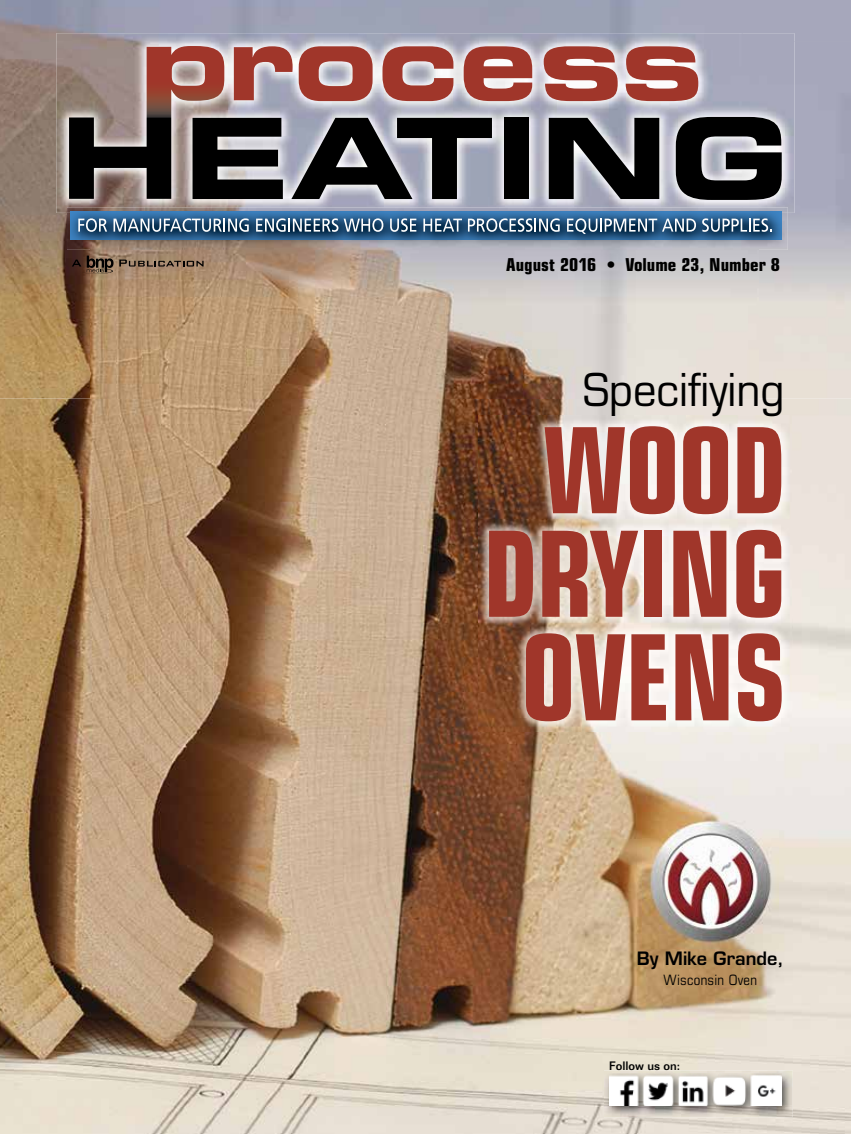
<style>
.page{position:relative;width:851px;height:1134px;background:#fff}
.page>*{position:absolute;margin:0;border:0;box-sizing:border-box;transform-origin:0 0}
.t1{font:700 condensed 118.95px/103.5px "Eurostile";letter-spacing:-.01em;color:#a0362a;text-align:center;scale:.88 1}
.t2{font:44.1px "Eurostile";color:#000;scale:.94 1}
.t3{font:600 18px "Eurostile";color:#000}
.t4{font:700 condensed 17.85px "Eurostile";color:#000}
.t5{font:condensed 14.25px "Eurostile";letter-spacing:.02em;color:#000}
.t6{font:500 12px "Folio";color:#000}
</style>
<div class="page">
<img style="left:0;top:399px;width:850px;height:735px">
<img style="left:0;top:0;width:91px;height:399px">
<img style="left:758px;top:41px;width:92px;height:358px">
<img style="left:91px;top:250px;width:667px;height:149px">
<img style="left:67px;top:213px;width:720px;height:37px">
<img style="left:71px;top:213px;width:710px;height:26px">
<svg style="left:78px;top:218px;width:29px;height:14px"></svg>
<svg style="left:113px;top:218px;width:136px;height:14px"></svg>
<svg style="left:256px;top:218px;width:127px;height:14px"></svg>
<svg style="left:390px;top:218px;width:26px;height:14px"></svg>
<svg style="left:423px;top:219px;width:39px;height:13px"></svg>
<svg style="left:468px;top:218px;width:91px;height:14px"></svg>
<svg style="left:567px;top:218px;width:129px;height:16px;background:#587791"></svg>
<svg style="left:702px;top:218px;width:70px;height:14px"></svg>
<img style="left:604px;top:1070px;width:188px;height:47px">
<img style="left:609px;top:1073px;width:172px;height:33px">
<img style="left:479px;top:416px;width:312px;height:315px">
<img style="left:642px;top:813px;width:136px;height:136px">
<svg style="left:119px;top:260px;width:84px;height:7px"></svg>
<svg style="left:72px;top:256px;width:41px;height:18px"></svg>
<img style="left:56px;top:33px;width:738px;height:180px">
<svg style="left:543px;top:46px;width:74px;height:55px;background:#b4655d"></svg>
<svg style="left:625px;top:46px;width:73px;height:55px;background:#b4655d"></svg>
<svg style="left:548px;top:118px;width:111px;height:81px;background:#3d3d41"></svg>
<svg style="left:675px;top:117px;width:106px;height:83px;background:#404042"></svg>
<svg style="left:69px;top:46px;width:463px;height:153px;background:#7e6868"></svg>
<p class="t4" style="left:506px;top:254px;width:275px">August 2016 • Volume 23, Number 8</p>
<h2 class="t2" style="left:583px;top:363px;width:216px">Specifiying</h2>
<h1 class="t1" style="left:483px;top:418px;width:345px">WOOD<br>DRYING<br>OVENS</h1>
<p class="t3" style="left:637px;top:947px;width:148px">By Mike Grande,</p>
<p class="t5" style="left:663px;top:971px;width:95px">Wisconsin Oven</p>
<p class="t6" style="left:609px;top:1059px;width:72px">Follow us on:</p>
</div>
